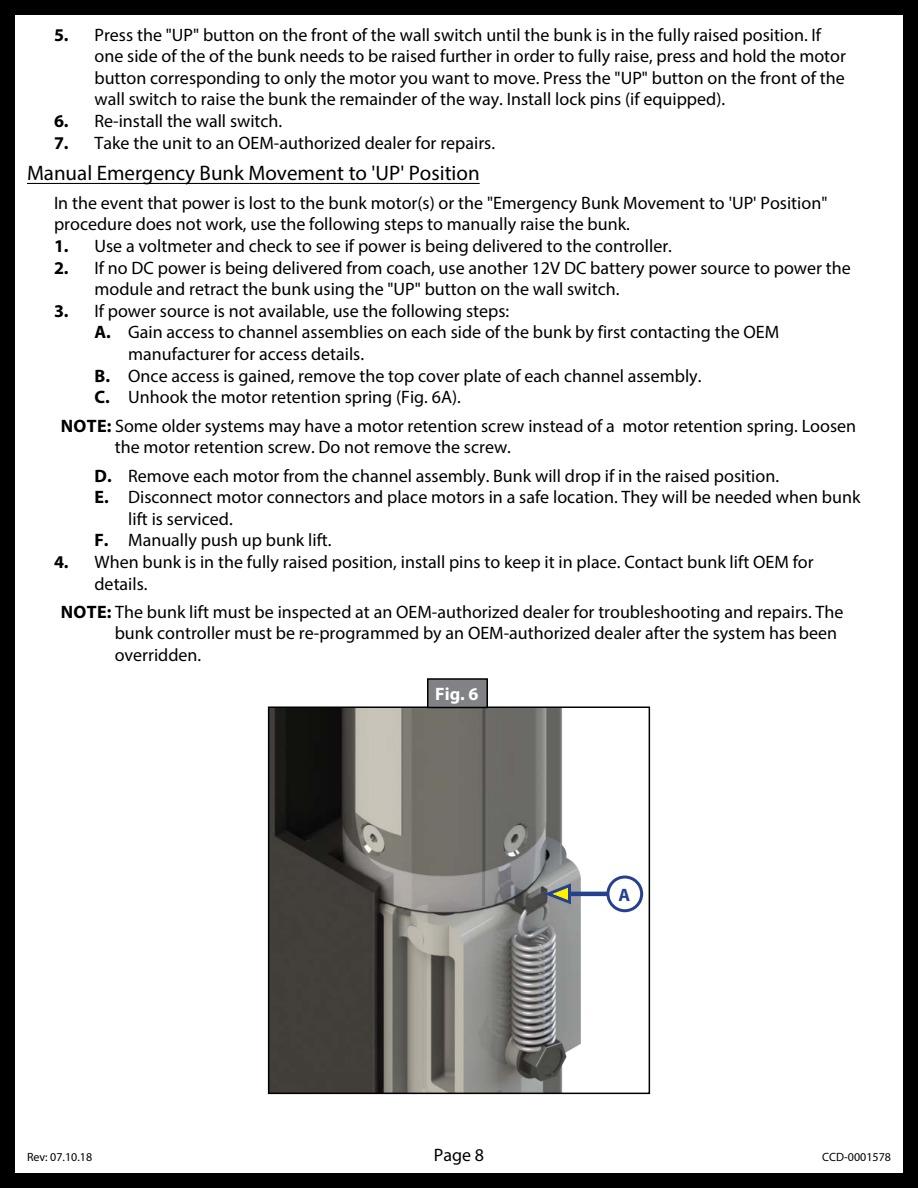
<style>
.page{position:relative;width:918px;height:1188px;background:#fff}
.page>*{position:absolute;margin:0;border:0;box-sizing:border-box;transform-origin:0 0}
.t1{font:21px "Myriad Pro";color:#000}
.t2{font:18px/21.6px "Myriad Pro";color:#000}
.t3{font:700 18px "Myriad Pro";color:#000}
.t4{font:700 18px "Myriad Pro";color:#fff}
.t5{font:700 18px "Myriad Pro";color:#25408f}
.t6{font:12px "Myriad Pro";color:#000}
.s1{font-weight:700}
</style>
<div class="page">
<div style="left:0;top:0;width:918px;height:1188px;border:15px solid #000"></div>
<hr style="left:27px;top:183px;width:453px;height:1px;background:#000">
<img style="left:271px;top:709px;width:373px;height:382px">
<div style="left:268px;top:706px;width:382px;height:388px;border:2px solid #000"></div>
<hr style="left:570px;top:892px;width:41px;height:4px;background:#25408f">
<div style="left:608px;top:877px;width:34px;height:34px;background:#fff;border-radius:50%"></div>
<div style="left:606px;top:876px;width:37px;height:36px;border:3px solid #25408f;border-radius:50%"></div>
<svg style="left:546px;top:884px;width:25px;height:20px"></svg>
<div style="left:428px;top:679px;width:59px;height:28px;background:#808285"></div>
<div style="left:427px;top:678px;width:61px;height:30px;border:2px solid #000"></div>
<p class="t2" style="left:94px;top:23px;width:753px;text-indent:-40px"><span class="s1">5.</span> Press the "UP" button on the front of the wall switch until the bunk is in the fully raised position. If one side of the of the bunk needs to be raised further in order to fully raise, press and hold the motor button corresponding to only the motor you want to move. Press the "UP" button on the front of the wall switch to raise the bunk the remainder of the way. Install lock pins (if equipped).</p>
<p class="t2" style="left:54px;top:110px;width:230px"><span class="s1">6.</span> Re-install the wall switch.</p>
<p class="t2" style="left:54px;top:131px;width:443px"><span class="s1">7.</span> Take the unit to an OEM-authorized dealer for repairs.</p>
<p class="t1" style="left:27px;top:160px;width:454px">Manual Emergency Bunk Movement to 'UP' Position</p>
<p class="t2" style="left:54px;top:192px;width:775px">In the event that power is lost to the bunk motor(s) or the "Emergency Bunk Movement to 'UP' Position" procedure does not work, use the following steps to manually raise the bunk.</p>
<p class="t2" style="left:54px;top:235px;width:619px"><span class="s1">1.</span> Use a voltmeter and check to see if power is being delivered to the controller.</p>
<p class="t2" style="left:94px;top:256px;width:758px;text-indent:-40px"><span class="s1">2.</span> If no DC power is being delivered from coach, use another 12V DC battery power source to power the module and retract the bunk using the "UP" button on the wall switch.</p>
<p class="t2" style="left:54px;top:300px;width:457px"><span class="s1">3.</span> If power source is not available, use the following steps:</p>
<p class="t2" style="left:94px;top:321px;width:686px"><span class="s1">A.</span> Gain access to channel assemblies on each side of the bunk by first contacting the OEM</p>
<p class="t2" style="left:128px;top:343px;width:237px">manufacturer for access details.</p>
<p class="t2" style="left:94px;top:364px;width:608px"><span class="s1">B.</span> Once access is gained, remove the top cover plate of each channel assembly.</p>
<p class="t2" style="left:94px;top:386px;width:368px"><span class="s1">C.</span> Unhook the motor retention spring (Fig. 6A).</p>
<p class="t3" style="left:61px;top:414px;width:25px">NOTE</p>
<p class="t2" style="left:115px;top:414px;width:743px;text-indent:-8px"><span class="s1">:</span> Some older systems may have a motor retention screw instead of a motor retention spring. Loosen the motor retention screw. Do not remove the screw.</p>
<p class="t2" style="left:94px;top:464px;width:686px"><span class="s1">D.</span> Remove each motor from the channel assembly. Bunk will drop if in the raised position.</p>
<p class="t2" style="left:94px;top:486px;width:768px"><span class="s1">E.</span> Disconnect motor connectors and place motors in a safe location. They will be needed when bunk</p>
<p class="t2" style="left:128px;top:508px;width:106px">lift is serviced.</p>
<p class="t2" style="left:94px;top:529px;width:239px"><span class="s1">F.</span> Manually push up bunk lift.</p>
<p class="t2" style="left:94px;top:551px;width:721px;text-indent:-40px"><span class="s1">4.</span> When bunk is in the fully raised position, install pins to keep it in place. Contact bunk lift OEM for details.</p>
<p class="t3" style="left:61px;top:600px;width:25px">NOTE</p>
<p class="t2" style="left:115px;top:601px;width:730px;text-indent:-8px"><span class="s1">:</span> The bunk lift must be inspected at an OEM-authorized dealer for troubleshooting and repairs. The bunk controller must be re-programmed by an OEM-authorized dealer after the system has been overridden.</p>
<p class="t4" style="left:435px;top:682px;width:45px">FIG. 6</p>
<p class="t5" style="left:618px;top:883px;width:13px">A</p>
<p class="t6" style="left:27px;top:1150px;width:67px">Rev: 07.10.18</p>
<p class="t2" style="left:434px;top:1144px;width:52px">Page 8</p>
<p class="t6" style="left:822px;top:1150px;width:70px">CCD-0001578</p>
</div>
